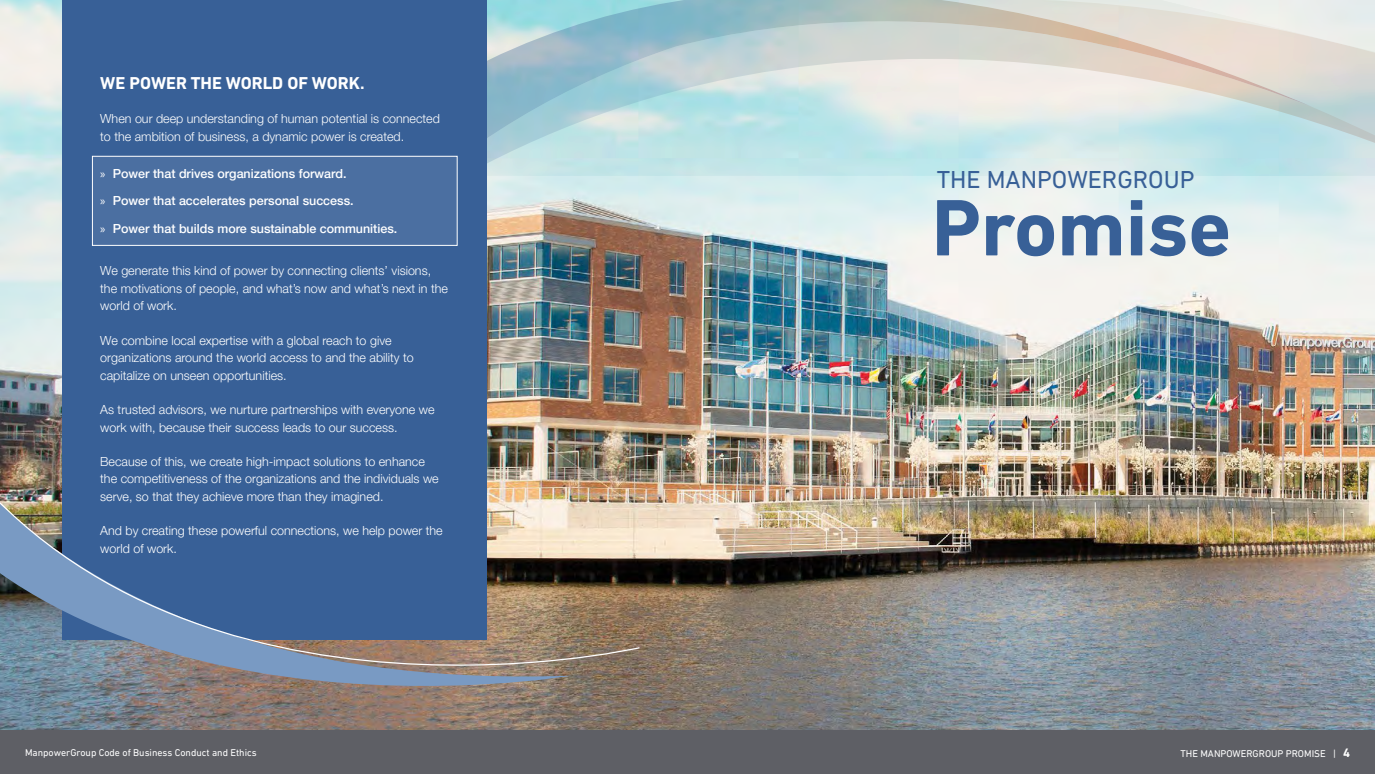
<style>
.page{position:relative;width:1375px;height:774px;background:#fff}
.page>*{position:absolute;margin:0;border:0;box-sizing:border-box;transform-origin:0 0}
.t1{font:700 81.25px "DIN Next LT Pro";color:#386097}
.t2{font:25px "DIN Next LT Pro";color:#386097}
.t3{font:700 17.5px "DIN Next LT Pro";color:#fff}
.t4{font:300 12.5px/17.5px "Helvetica Neue LT Pro";color:#fff}
.t5{font:500 12.5px "Helvetica Neue LT Pro";color:#fff}
.t6{font:10px "DIN Next LT Pro";color:#fff}
.s1{font-family:"Myriad Pro";font-weight:400}
.s2{font-weight:700;font-size:12.5px}
</style>
<div class="page">
<img style="left:0;top:0;width:1375px;height:730px">
<svg style="left:487px;top:0;width:454px;height:176px;background:#b7d6da"></svg>
<svg style="left:941px;top:0;width:434px;height:176px;background:#d8e0dc"></svg>
<div style="left:62px;top:0;width:425px;height:639px;background:#386097"></div>
<img style="left:0;top:409px;width:641px;height:321px">
<div style="left:93px;top:157px;width:364px;height:88px;background:#4b6fa1"></div>
<div style="left:92px;top:156px;width:366px;height:90px;border:1px solid #fff"></div>
<div style="left:0;top:730px;width:1375px;height:44px;background:#5e5f65"></div>
<h3 class="t3" style="left:100px;top:73px;width:266px">WE POWER THE WORLD OF WORK.</h3>
<p class="t4" style="left:100px;top:110px;width:341px">When our deep understanding of human potential is connected to the ambition of business, a dynamic power is created.</p>
<p class="t5" style="left:100px;top:166px;width:248px"><span class="s1">»</span> Power that drives organizations forward.</p>
<p class="t5" style="left:100px;top:193px;width:255px"><span class="s1">»</span> Power that accelerates personal success.</p>
<p class="t5" style="left:100px;top:221px;width:299px"><span class="s1">»</span> Power that builds more sustainable communities.</p>
<p class="t4" style="left:100px;top:262px;width:349px">We generate this kind of power by connecting clients’ visions, the motivations of people, and what’s now and what’s next in the world of work.</p>
<p class="t4" style="left:100px;top:331px;width:315px">We combine local expertise with a global reach to give organizations around the world access to and the ability to capitalize on unseen opportunities.</p>
<p class="t4" style="left:100px;top:400px;width:336px">As trusted advisors, we nurture partnerships with everyone we work with, because their success leads to our success.</p>
<p class="t4" style="left:100px;top:452px;width:340px">Because of this, we create high-impact solutions to enhance the competitiveness of the organizations and the individuals we serve, so that they achieve more than they imagined.</p>
<p class="t4" style="left:100px;top:522px;width:344px">And by creating these powerful connections, we help power the world of work.</p>
<h2 class="t2" style="left:937px;top:165px;width:259px">THE MANPOWERGROUP</h2>
<h1 class="t1" style="left:932px;top:180px;width:301px">Promise</h1>
<p class="t6" style="left:25px;top:746px;width:233px">ManpowerGroup Code of Business Conduct and Ethics</p>
<p class="t6" style="left:1180px;top:747px;width:171px">THE MANPOWERGROUP PROMISE | <span class="s2">4</span></p>
</div>
